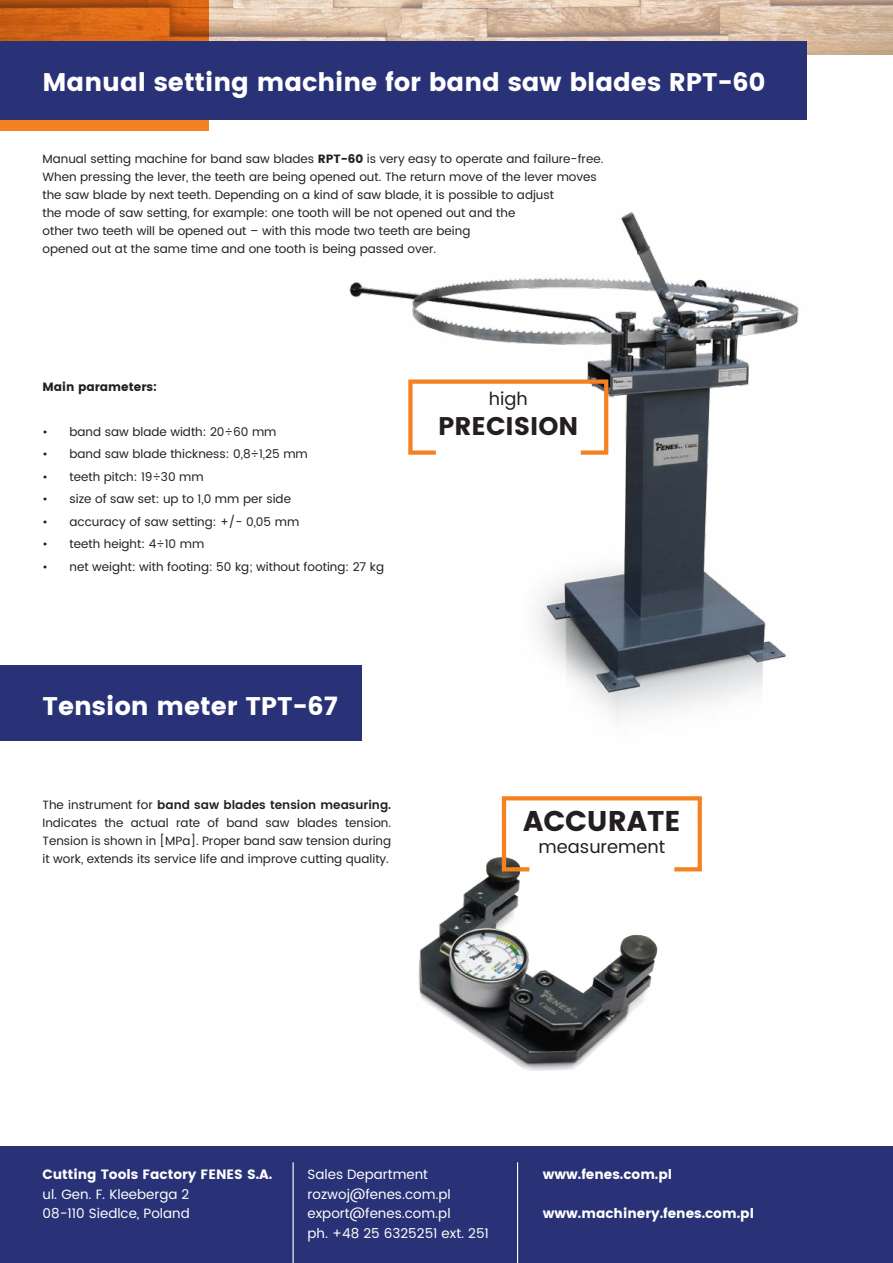
<style>
.page{position:relative;width:893px;height:1263px;background:#fff}
.page>*{position:absolute;margin:0;border:0;box-sizing:border-box;transform-origin:0 0}
.t1{font:28.5px "Poppins";color:#231f20}
.t2{font:25.5px "Poppins";color:#fff}
.t3{font:25.5px "Poppins";color:#231f20}
.t4{font:18px "Poppins";color:#231f20}
.t5{font:13.5px/19.5px "Poppins";color:#fff}
.t6{font:13.5px "Poppins";color:#fff}
.t7{font:12px/18px "Poppins";color:#231f20}
.t8{font:12px "Poppins";color:#231f20}
.s1{font-style:inherit}
.s2{font-weight:600}
</style>
<div class="page">
<img style="left:321px;top:212px;width:478px;height:616px">
<img style="left:418px;top:838px;width:284px;height:233px">
<svg style="left:502px;top:796px;width:200px;height:75px"></svg>
<img style="left:208px;top:0;width:685px;height:55px">
<svg style="left:0;top:0;width:208px;height:130px"></svg>
<div style="left:0;top:41px;width:806px;height:79px;background:#293276"></div>
<div style="left:0;top:666px;width:361px;height:75px;background:#293276"></div>
<div style="left:0;top:1146px;width:893px;height:117px;background:#293276"></div>
<svg style="left:408px;top:379px;width:200px;height:76px"></svg>
<hr style="left:293px;top:1162px;width:1px;height:101px;background:#fff">
<hr style="left:517px;top:1162px;width:1px;height:101px;background:#fff">
<h2 class="t2" style="left:43px;top:67px;width:724px">Manual setting machine for band saw blades RPT-60</h2>
<p class="t7" style="left:43px;top:150px;width:562px">Manual setting machine for band saw blades <span class="s1">RPT-60</span> is very easy to operate and failure-free.<br>When pressing the lever, the teeth are being opened out. The return move of the lever moves the saw blade by next teeth. Depending on a kind of saw blade, it is possible to adjust<br>the mode of saw setting, for example: one tooth will be not opened out and the<br>other two teeth will be opened out – with this mode two teeth are being<br>opened out at the same time and one tooth is being passed over.</p>
<p class="t8" style="left:43px;top:379px;width:116px">Main parameters:</p>
<p class="t7" style="left:43px;top:423px;width:236px">• band saw blade width: 20÷60 mm</p>
<p class="t7" style="left:43px;top:445px;width:267px">• band saw blade thickness: 0,8÷1,25 mm</p>
<p class="t7" style="left:43px;top:468px;width:163px">• teeth pitch: 19÷30 mm</p>
<p class="t7" style="left:43px;top:490px;width:250px">• size of saw set: up to 1,0 mm per side</p>
<p class="t7" style="left:43px;top:513px;width:258px">• accuracy of saw setting: +/- 0,05 mm</p>
<p class="t7" style="left:43px;top:535px;width:163px">• teeth height: 4÷10 mm</p>
<p class="t7" style="left:43px;top:558px;width:343px">• net weight: with footing: 50 kg; without footing: 27 kg</p>
<h2 class="t2" style="left:43px;top:691px;width:297px">Tension meter TPT-67</h2>
<p class="t7" style="left:43px;top:796px;width:350px;text-align:justify">The instrument for <span class="s2">band saw blades tension measuring.<br></span>Indicates the actual rate of band saw blades tension.<br>Tension is shown in [MPa]. Proper band saw tension during it work, extends its service life and improve cutting quality.</p>
<h3 class="t4" style="left:489px;top:386px;width:41px">high</h3>
<h2 class="t3" style="left:438px;top:411px;width:142px">PRECISION</h2>
<h1 class="t1" style="left:523px;top:804px;width:159px">ACCURATE</h1>
<h3 class="t4" style="left:538px;top:834px;width:128px">measurement</h3>
<p class="t6" style="left:43px;top:1167px;width:231px">Cutting Tools Factory FENES S.A.</p>
<p class="t5" style="left:43px;top:1185px;width:149px">ul. Gen. F. Kleeberga 2<br>08-110 Siedlce, Poland</p>
<p class="t5" style="left:308px;top:1165px;width:183px">Sales Department rozwoj@fenes.com.pl export@fenes.com.pl<br>ph. +48 25 6325251 ext. 251</p>
<p class="t6" style="left:543px;top:1167px;width:131px">www.fenes.com.pl</p>
<p class="t6" style="left:543px;top:1206px;width:213px">www.machinery.fenes.com.pl</p>
</div>
